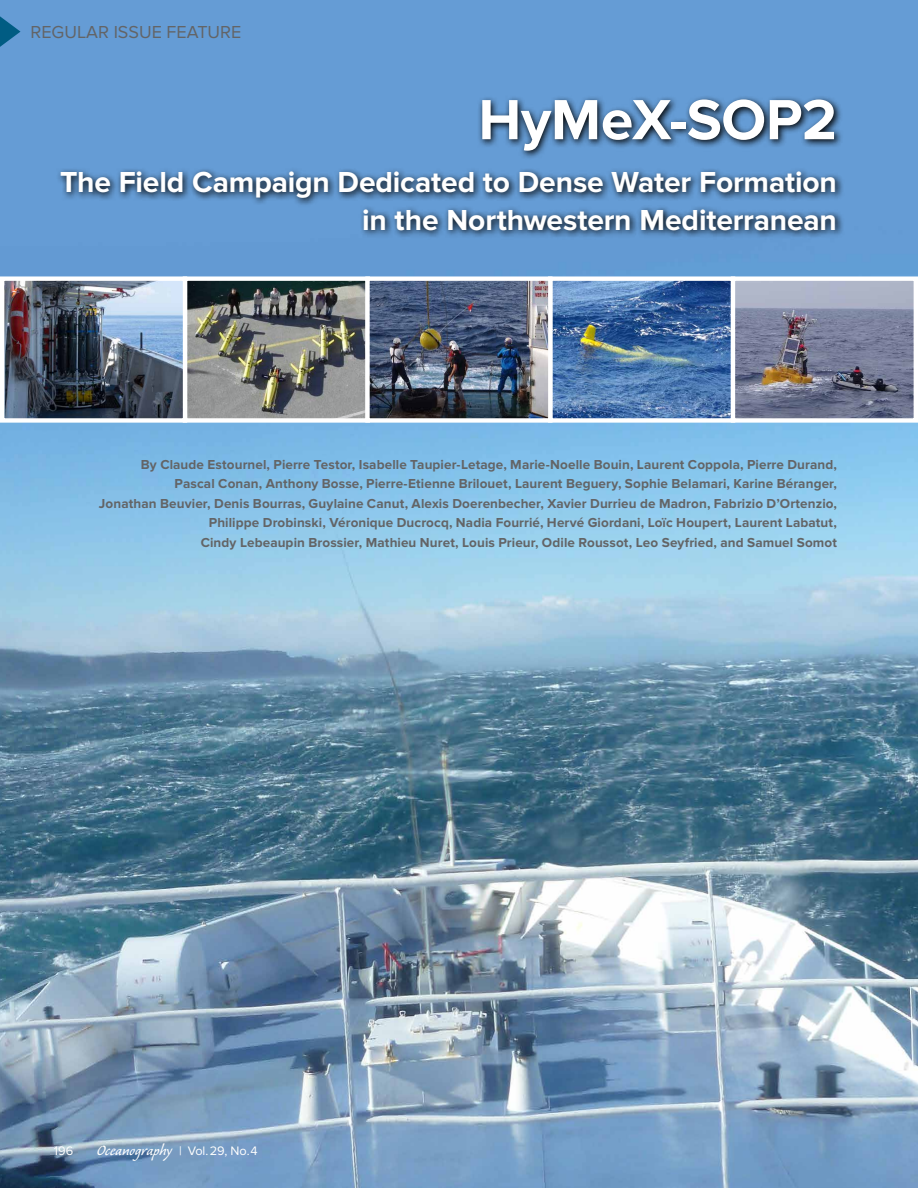
<style>
.page{position:relative;width:918px;height:1188px;background:#fff}
.page>*{position:absolute;margin:0;border:0;box-sizing:border-box;transform-origin:0 0}
.t1{font:700 58.65px "Proxima Nova";letter-spacing:-.005em;color:#fff}
.t2{font:700 30px/37.5px "Proxima Nova";letter-spacing:-.005em;color:#fff;text-align:right}
.t3{font:18px "Proxima Nova";color:#636466}
.t4{font:700 13.5px/19.5px "Proxima Nova";letter-spacing:.01em;color:#636466;text-align:right}
.t5{font:12.75px "Proxima Nova";color:#fff}
.s1{font-family:"Caliban";font-size:18.75px}
</style>
<div class="page">
<img style="left:0;top:0;width:918px;height:1188px">
<svg style="left:0;top:16px;width:21px;height:31px"></svg>
<svg style="left:56px;top:167px;width:789px;height:72px;background:#527fad"></svg>
<img style="left:0;top:274px;width:918px;height:151px">
<svg style="left:477px;top:95px;width:366px;height:65px;background:#486f98"></svg>
<h3 class="t3" style="left:30px;top:21px;width:212px">REGULAR ISSUE FEATURE</h3>
<h1 class="t1" style="left:478px;top:86px;width:360px">HyMeX-SOP2</h1>
<h2 class="t2" style="left:60px;top:164px;width:778px">The Field Campaign Dedicated to Dense Water Formation in the Northwestern Mediterranean</h2>
<p class="t4" style="left:99px;top:455px;width:740px">By Claude Estournel, Pierre Testor, Isabelle Taupier-Letage, Marie-Noelle Bouin, Laurent Coppola, Pierre Durand, Pascal Conan, Anthony Bosse, Pierre-Etienne Brilouet, Laurent Beguery, Sophie Belamari, Karine Béranger,<br>Jonathan Beuvier, Denis Bourras, Guylaine Canut, Alexis Doerenbecher, Xavier Durrieu de Madron, Fabrizio D’Ortenzio, Philippe Drobinski, Véronique Ducrocq, Nadia Fourrié, Hervé Giordani, Loïc Houpert, Laurent Labatut,<br>Cindy Lebeaupin Brossier, Mathieu Nuret, Louis Prieur, Odile Roussot, Leo Seyfried, and Samuel Somot</p>
<p class="t5" style="left:54px;top:1143px;width:205px">196 <span class="s1">Oceanography</span> | Vol.29, No.4</p>
</div>
